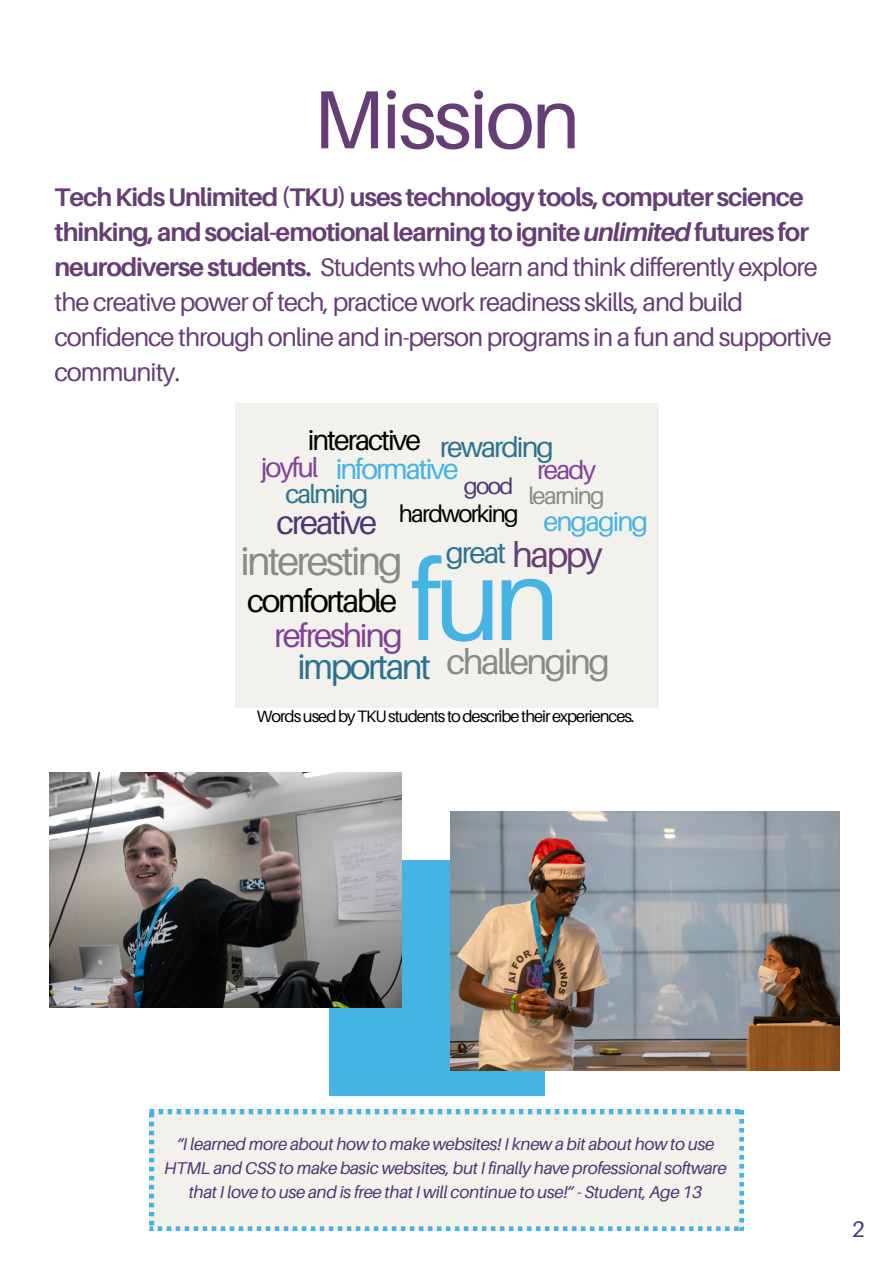
<style>
.page{position:relative;width:893px;height:1264px;background:#fff}
.page>*{position:absolute;margin:0;border:0;box-sizing:border-box;transform-origin:0 0}
.t1{font:112.65px "Aileron";color:#45b3e4}
.t2{font:82.5px "Aileron";letter-spacing:-.035em;color:#673d76}
.t3{font:39.6px "Aileron";letter-spacing:-.07em;color:#898989}
.t4{font:35.1px "Aileron";letter-spacing:-.07em;color:#898989}
.t5{font:35.1px "Aileron";letter-spacing:-.07em;color:#673d76}
.t6{font:32.85px "Aileron";letter-spacing:-.07em;color:#814098}
.t7{font:32.85px "Aileron";letter-spacing:-.07em;color:#4d3576}
.t8{font:31.8px "Aileron";letter-spacing:-.07em;color:#000}
.t9{font:29.4px "Aileron";letter-spacing:-.07em;color:#2b7292}
.t10{font:28.35px "Aileron";letter-spacing:-.07em;color:#000}
.t11{font:28.35px "Aileron";letter-spacing:-.07em;color:#45b3e4}
.t12{font:28.35px "Aileron";letter-spacing:-.07em;color:#2b7292}
.t13{font:27.15px "Aileron";letter-spacing:-.07em;color:#45b3e4}
.t14{font:27.15px "Aileron";letter-spacing:-.07em;color:#814098}
.t15{font:26.1px "Aileron";letter-spacing:-.07em;color:#2b7292}
.t16{font:26.1px "Aileron";letter-spacing:-.07em;color:#814098}
.t17{font:25.5px/34.8px "Aileron";letter-spacing:-.04em;color:#673d76}
.t18{font:23.85px "Aileron";letter-spacing:-.07em;color:#000}
.t19{font:23.85px "Aileron";letter-spacing:-.07em;color:#898989}
.t20{font:22.65px "Aileron";color:#4d3576}
.t21{font:22.5px "Aileron";color:#4d3576}
.t22{font:italic 17.1px/23.7px "Aileron";letter-spacing:-.015em;color:#4d3576;text-align:center}
.t23{font:16.5px "Aileron";letter-spacing:-.06em;color:#000}
.s1{font-weight:700}
.s2{font-weight:700;font-style:italic}
.s3{color:#2b7292}
</style>
<div class="page">
<div style="left:330px;top:860px;width:215px;height:235px;background:#45b3e4"></div>
<img style="left:50px;top:772px;width:352px;height:235px">
<img style="left:451px;top:811px;width:388px;height:259px">
<div style="left:235px;top:403px;width:424px;height:304px;background:#f2f1eb"></div>
<div style="left:150px;top:1109px;width:593px;height:121px;background:#f2f1eb"></div>
<h5 class="t2" style="left:313px;top:68px;width:269px">Mission</h5>
<h5 class="t17" style="left:54px;top:179px;width:779px"><span class="s1">TechKidsUnlimited(TKU)usestechnologytools,computerscience thinking,andsocial-emotionallearningtoignite</span><span class="s2">unlimited</span><span class="s1">futuresfor neurodiversestudents.</span> Students who learn and think differently explore the creative power of tech, practice work readiness skills, and build confidence through online and in-person programs in a fun and supportive community.</h5>
<h4 class="t10" style="left:308px;top:422px;width:115px">interactive</h4>
<h5 class="t11" style="left:335px;top:451px;width:124px">informative</h5>
<h1 class="t18" style="left:399px;top:499px;width:121px">hardworking</h1>
<p class="t12" style="left:440px;top:429px;width:116px">rewarding</p>
<p class="t14" style="left:261px;top:451px;width:59px">joyful</p>
<h4 class="t16" style="left:537px;top:453px;width:60px">ready</h4>
<h5 class="t20" style="left:464px;top:471px;width:51px">good</h5>
<p class="t15" style="left:285px;top:477px;width:85px">calming</p>
<h3 class="t19" style="left:528px;top:480px;width:78px">learning</h3>
<h4 class="t7" style="left:276px;top:502px;width:102px">creative</h4>
<h4 class="t13" style="left:543px;top:505px;width:106px">engaging</h4>
<h6 class="t5" style="left:512px;top:533px;width:92px">happy</h6>
<h6 class="t9" style="left:446px;top:534px;width:62px">great</h6>
<h6 class="t3" style="left:240px;top:537px;width:164px">interesting</h6>
<h5 class="t1" style="left:409px;top:530px;width:152px">fun</h5>
<h6 class="t8" style="left:247px;top:580px;width:151px">comfortable</h6>
<p class="t6" style="left:274px;top:615px;width:130px">refreshing</p>
<h3 class="t4" style="left:297px;top:640px;width:314px"><span class="s3">important</span> challenging</h3>
<p class="t23" style="left:257px;top:705px;width:379px">Words used by TKU students to describe their experiences.</p>
<p class="t22" style="left:164px;top:1132px;width:564px">“I learned more about how to make websites! I knew a bit about how to use<br>HTML and CSS to make basic websites, but I finally have professional software that I love to use and is free that I will continue to use!” - Student, Age 13</p>
<h5 class="t21" style="left:851px;top:1215px;width:15px">2</h5>
</div>
